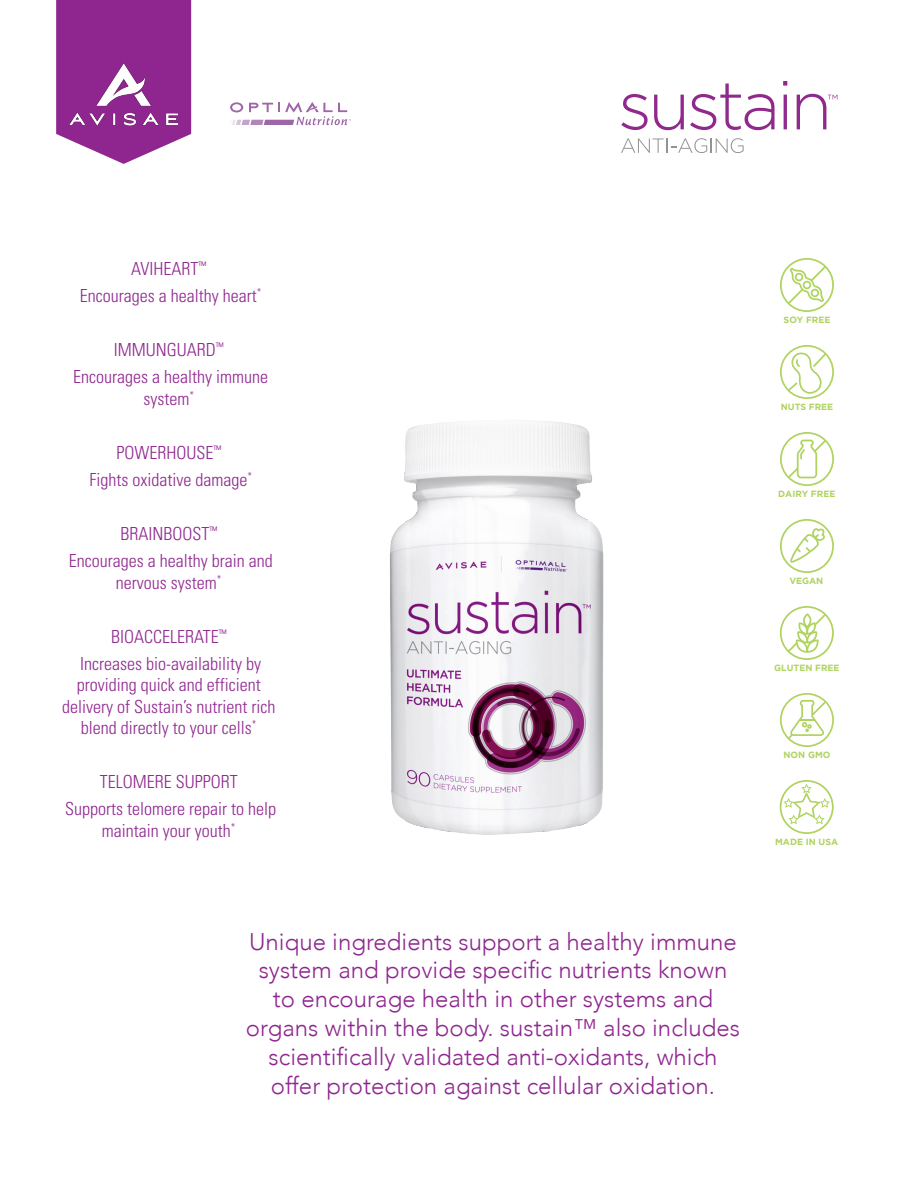
<style>
.page{position:relative;width:918px;height:1188px;background:#fff}
.page>*{position:absolute;margin:0;border:0;box-sizing:border-box;transform-origin:0 0}
.t1{font:300 24px/28.8px "Avenir";color:#8f268f;text-align:center}
.t2{font:300 condensed 18px/21.6px "Univers";color:#8f268f;text-align:center}
.t3{font:700 9px "Gotham";color:#b0d360}
</style>
<div class="page">
<svg style="left:780px;top:258px;width:54px;height:54px"></svg>
<svg style="left:780px;top:432px;width:54px;height:54px"></svg>
<svg style="left:780px;top:519px;width:54px;height:54px"></svg>
<svg style="left:780px;top:693px;width:54px;height:54px"></svg>
<svg style="left:780px;top:345px;width:54px;height:54px"></svg>
<svg style="left:780px;top:780px;width:54px;height:54px"></svg>
<svg style="left:780px;top:606px;width:54px;height:54px"></svg>
<svg style="left:56px;top:0;width:135px;height:164px;background:#9e439e"></svg>
<img style="left:70px;top:63px;width:108px;height:63px">
<img style="left:390px;top:421px;width:214px;height:414px">
<svg style="left:621px;top:138px;width:123px;height:15px"></svg>
<svg style="left:621px;top:94px;width:27px;height:36px"></svg>
<svg style="left:654px;top:95px;width:30px;height:35px"></svg>
<svg style="left:690px;top:84px;width:85px;height:46px"></svg>
<svg style="left:783px;top:81px;width:4px;height:5px"></svg>
<hr style="left:784px;top:95px;width:3px;height:34px;background:#8f298c">
<svg style="left:797px;top:94px;width:40px;height:35px"></svg>
<svg style="left:230px;top:102px;width:121px;height:23px"></svg>
<p class="t2" style="left:131px;top:258px;width:76px">AVIHEART<sup>™</sup></p>
<p class="t2" style="left:80px;top:285px;width:183px">Encourages a healthy heart<sup>*</sup></p>
<p class="t2" style="left:114px;top:339px;width:111px">IMMUNGUARD<sup>™</sup></p>
<p class="t2" style="left:73px;top:366px;width:196px">Encourages a healthy immune system<sup>*</sup></p>
<p class="t2" style="left:116px;top:442px;width:106px">POWERHOUSE<sup>™</sup></p>
<p class="t2" style="left:89px;top:469px;width:164px">Fights oxidative damage<sup>*</sup></p>
<p class="t2" style="left:120px;top:523px;width:98px">BRAINBOOST<sup>™</sup></p>
<p class="t2" style="left:69px;top:550px;width:205px">Encourages a healthy brain and nervous system<sup>*</sup></p>
<p class="t2" style="left:111px;top:625px;width:117px">BIOACCELERATE<sup>™</sup></p>
<p class="t2" style="left:62px;top:652px;width:215px">Increases bio-availability by providing quick and efficient delivery of Sustain’s nutrient rich blend directly to your cells<sup>*</sup></p>
<p class="t2" style="left:100px;top:771px;width:139px">TELOMERE SUPPORT</p>
<p class="t2" style="left:65px;top:798px;width:212px">Supports telomere repair to help maintain your youth<sup>*</sup></p>
<p class="t1" style="left:246px;top:927px;width:496px">Unique ingredients support a healthy immune system and provide specific nutrients known to encourage health in other systems and organs within the body. sustain™ also includes scientifically validated anti-oxidants, which offer protection against cellular oxidation.</p>
<p class="t3" style="left:784px;top:314px;width:48px">SOY FREE</p>
<p class="t3" style="left:781px;top:401px;width:54px">NUTS FREE</p>
<p class="t3" style="left:778px;top:488px;width:59px">DAIRY FREE</p>
<p class="t3" style="left:789px;top:575px;width:35px">VEGAN</p>
<p class="t3" style="left:774px;top:662px;width:67px">GLUTEN FREE</p>
<p class="t3" style="left:784px;top:749px;width:48px">NON GMO</p>
<p class="t3" style="left:775px;top:836px;width:65px">MADE IN USA</p>
</div>
